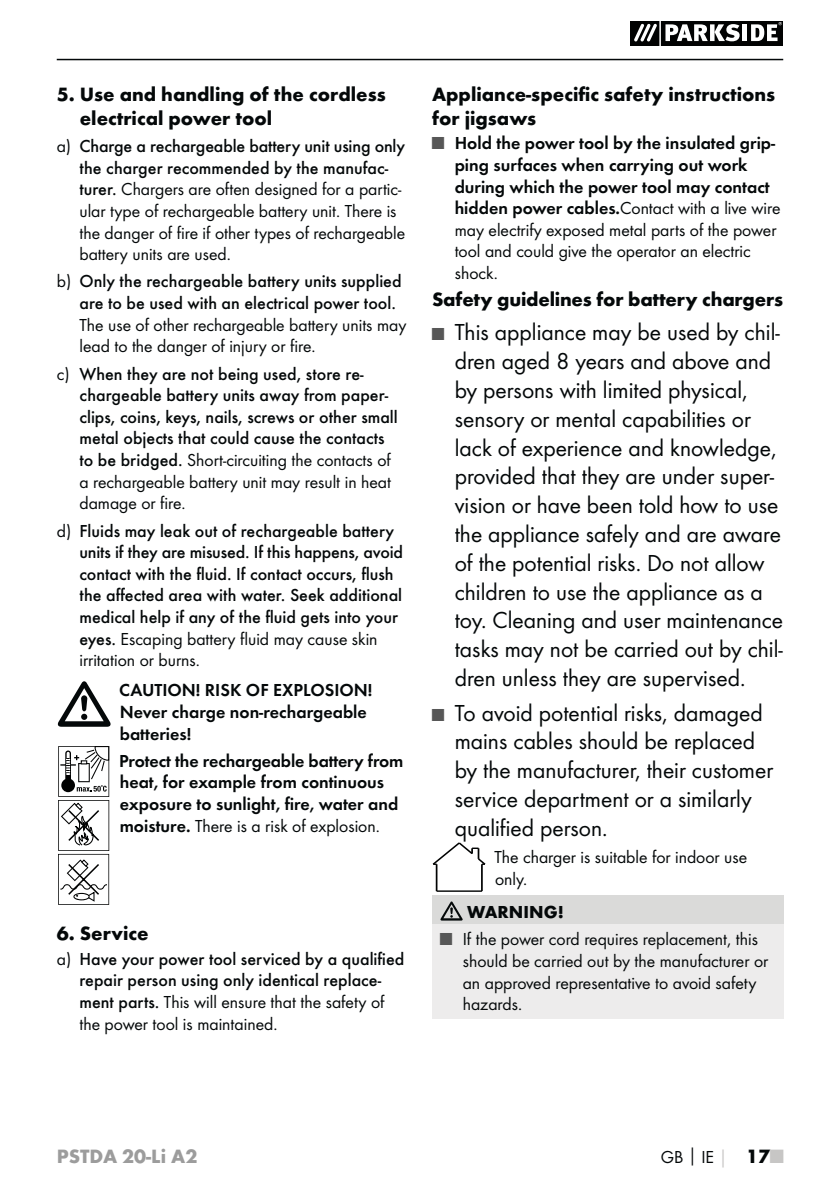
<style>
.page{position:relative;width:840px;height:1191px;background:#fff}
.page>*{position:absolute;margin:0;border:0;box-sizing:border-box;transform-origin:0 0}
.t1{font:24px/28.8px "Futura Boo";color:#040809}
.t2{font:700 20px/24px "Futura";color:#040809}
.t3{font:700 20px "Futura";color:#9c9c9c}
.t4{font:18px/21.6px "Futura Boo";color:#040809}
.t5{font:500 18px/21.6px "Futura";color:#040809}
.t6{font:18px/21.6px "Futura Dem";color:#040809}
.t7{font:700 18px "Futura";color:#040809}
.s1{font-family:"Futura Boo";font-weight:400}
.s2{font-family:"Futura";font-weight:500}
.s3{font-family:"Futura Dem"}
.s4{font-family:"Futura Boo";color:#575757}
.s5{font-size:18px;color:#575757}
.s6{color:#575757}
.s7{font-family:"Futura";font-weight:700}
.s8{font-family:"Futura";font-weight:700;color:#c7c6c5}
.s9{font-family:"Futura";font-weight:700;font-size:20px}
.s10{font-family:"Futura";font-weight:700;font-size:20px;color:#c7c6c5}
</style>
<div class="page">
<hr style="left:57px;top:59px;width:725px;height:1px;background:#040809">
<svg style="left:630px;top:21px;width:152px;height:24px"></svg>
<div style="left:432px;top:895px;width:350px;height:29px;background:#dadad9"></div>
<div style="left:432px;top:924px;width:350px;height:94px;background:#edecec"></div>
<svg style="left:440px;top:901px;width:22px;height:19px"></svg>
<svg style="left:58px;top:681px;width:52px;height:45px"></svg>
<svg style="left:58px;top:746px;width:51px;height:159px"></svg>
<hr style="left:436px;top:890px;width:45px;height:2px;background:#010202">
<svg style="left:432px;top:842px;width:54px;height:49px"></svg>
<p class="t2" style="left:80px;top:84px;width:307px;text-indent:-23px">5. Use and handling of the cordless electrical power tool</p>
<p class="t5" style="left:57px;top:136px;width:349px;text-align:center"><span class="s1">a)</span> Charge a rechargeable battery unit using only the charger recommended by the manufac-</p>
<p class="t4" style="left:79px;top:179px;width:327px"><span class="s2">turer.</span> Chargers are often designed for a partic&shy;ular type of rechargeable battery unit. There is the danger of fire if other types of rechargeable battery units are used.</p>
<p class="t5" style="left:79px;top:272px;width:323px;text-indent:-23px"><span class="s1">b)</span> Only the rechargeable battery units supplied are to be used with an electrical power tool.</p>
<p class="t4" style="left:79px;top:315px;width:328px">The use of other rechargeable battery units may lead to the danger of injury or fire.</p>
<p class="t5" style="left:79px;top:364px;width:320px;text-indent:-23px"><span class="s1">c)</span> When they are not being used, store re&shy;chargeable battery units away from paper&shy;clips, coins, keys, nails, screws or other small metal objects that could cause the contacts</p>
<p class="t4" style="left:79px;top:450px;width:313px;text-align:justify"><span class="s2">to be bridged.</span> Short-circuiting the contacts of a rechargeable battery unit may result in heat damage or fire.</p>
<p class="t5" style="left:79px;top:521px;width:325px;text-indent:-23px"><span class="s1">d)</span> Fluids may leak out of rechargeable battery units if they are misused. If this happens, avoid contact with the fluid. If contact occurs, flush the affected area with water. Seek additional medical help if any of the fluid gets into your</p>
<p class="t4" style="left:79px;top:628px;width:299px"><span class="s2">eyes.</span> Escaping battery fluid may cause skin irritation or burns.</p>
<p class="t6" style="left:119px;top:680px;width:254px">CAUTION! RISK OF EXPLOSION!<br>Never charge non-rechargeable batteries!</p>
<p class="t6" style="left:119px;top:751px;width:285px">Protect the rechargeable battery from heat, for example from continuous exposure to sunlight, fire, water and</p>
<p class="t4" style="left:120px;top:815px;width:261px"><span class="s3">moisture.</span> There is a risk of explosion.</p>
<p class="t2" style="left:57px;top:923px;width:93px">6. Service</p>
<p class="t5" style="left:57px;top:949px;width:349px;text-align:center"><span class="s1">a)</span> Have your power tool serviced by a qualified repair person using only identical replace-</p>
<p class="t4" style="left:79px;top:992px;width:306px"><span class="s2">ment parts.</span> This will ensure that the safety of the power tool is maintained.</p>
<p class="t2" style="left:432px;top:84px;width:344px">Appliance-specific safety instructions for jigsaws</p>
<p class="t6" style="left:454px;top:134px;width:322px;text-indent:-23px"><span class="s4">■</span> Hold the power tool by the insulated grip&shy;ping surfaces when carrying out work during which the power tool may contact</p>
<p class="t4" style="left:454px;top:198px;width:327px"><span class="s3">hidden power cables.</span>Contact with a live wire may electrify exposed metal parts of the power tool and could give the operator an electric shock.</p>
<p class="t2" style="left:432px;top:289px;width:352px">Safety guidelines for battery chargers</p>
<p class="t1" style="left:454px;top:319px;width:330px;text-indent:-23px"><span class="s5">■</span> This appliance may be used by chil&shy;dren aged 8 years and above and by persons with limited physical, sensory or mental capabilities or lack of experience and knowledge, provided that they are under super&shy;vision or have been told how to use the appliance safely and are aware of the potential risks. Do not allow children to use the appliance as a toy. Cleaning and user maintenance tasks may not be carried out by chil&shy;dren unless they are supervised.</p>
<h1 class="t1" style="left:454px;top:699px;width:320px;text-indent:-23px"><span class="s5">■</span> To avoid potential risks, damaged mains cables should be replaced by the manufacturer, their customer service department or a similarly qualified person.</h1>
<p class="t4" style="left:494px;top:847px;width:254px">The charger is suitable for indoor use only.</p>
<p class="t7" style="left:467px;top:905px;width:98px">WARNING!</p>
<p class="t4" style="left:462px;top:929px;width:307px;text-indent:-23px"><span class="s6">■</span> If the power cord requires replacement, this should be carried out by the manufacturer or an approved representative to avoid safety hazards.</p>
<p class="t3" style="left:57px;top:1148px;width:142px">PSTDA 20-Li A2</p>
<p class="t4" style="left:660px;top:1146px;width:124px">GB<span class="s7">│</span>IE<span class="s8">│</span> <span class="s9">17</span><span class="s10">■</span></p>
</div>
